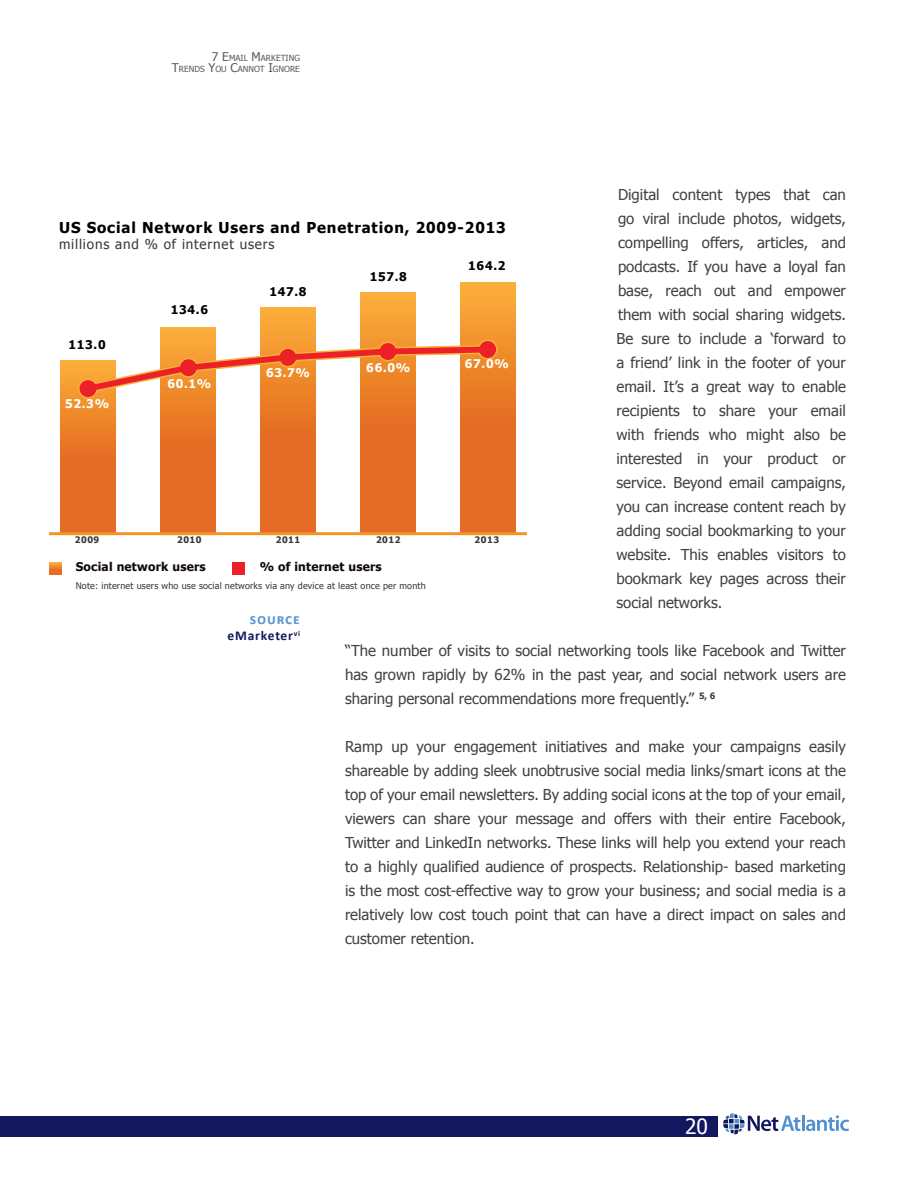
<style>
.page{position:relative;width:918px;height:1188px;background:#fff}
.page>*{position:absolute;margin:0;border:0;box-sizing:border-box;transform-origin:0 0}
.t1{font:21px "Tahoma";color:#fff}
.t2{font:15px/24px "Tahoma";color:#414042;text-align:justify}
.t3{font:700 15px "Tahoma";letter-spacing:.06em;color:#000}
.t4{font:700 15px "Calibri";letter-spacing:.06em;color:#5a96d0}
.t5{font:13.5px "Tahoma";letter-spacing:.06em;color:#3c3633}
.t6{font:700 13.5px "Calibri";color:#12175e}
.t7{font:700 12px "Tahoma";letter-spacing:.02em;color:#100906}
.t8{font:700 12px "Tahoma";letter-spacing:.06em;color:#fff}
.t9{font:700 12px "Tahoma";letter-spacing:.06em;color:#000}
.t10{font:9px "Tahoma";letter-spacing:.02em;color:#3c3633}
.t11{font:700 9px "Tahoma";letter-spacing:.06em;color:#3c3633}
.t12{font:8.4px/10.5px "Tahoma";color:#58595b;text-align:right}
.s1{font-size:12px}
</style>
<div class="page">
<div style="left:0;top:1116px;width:718px;height:21px;background:#12175e"></div>
<svg style="left:723px;top:1113px;width:126px;height:21px"></svg>
<svg style="left:49px;top:282px;width:478px;height:293px"></svg>
<svg style="left:60px;top:361px;width:56px;height:171px;background:#e97827"></svg>
<svg style="left:161px;top:327px;width:55px;height:205px;background:#e87526"></svg>
<svg style="left:260px;top:307px;width:55px;height:225px;background:#e97928"></svg>
<svg style="left:360px;top:293px;width:55px;height:239px;background:#ea7b29"></svg>
<svg style="left:460px;top:283px;width:55px;height:249px;background:#ea7d29"></svg>
<svg style="left:78px;top:340px;width:420px;height:59px"></svg>
<svg style="left:49px;top:562px;width:13px;height:13px"></svg>
<div style="left:233px;top:562px;width:12px;height:13px;background:#ec2127"></div>
<hr style="left:49px;top:532px;width:478px;height:3px;background:#f79225">
<p class="t12" style="left:172px;top:53px;width:130px"><span class="s1">7 E</span>MAIL <span class="s1">M</span> ARKETING<br><span class="s1">T</span>RENDS <span class="s1">Y</span>OU <span class="s1">C</span>ANNOT <span class="s1">I</span>GNORE</p>
<p class="t2" style="left:616px;top:182px;width:231px">Digital content types that can go viral include photos, widgets, compelling offers, articles, and podcasts. If you have a loyal fan base, reach out and empower them with social sharing widgets.<br>Be sure to include a ‘forward to a friend’ link in the footer of your email. It’s a great way to enable recipients to share your email with friends who might also be interested in your product or service. Beyond email campaigns, you can increase content reach by adding social bookmarking to your website. This enables visitors to bookmark key pages across their social networks.</p>
<p class="t2" style="left:345px;top:638px;width:502px">“The number of visits to social networking tools like Facebook and Twitter has grown rapidly by 62% in the past year, and social network users are sharing personal recommendations more frequently.” <sup>5,</sup> <sup>6</sup></p>
<p class="t2" style="left:345px;top:734px;width:502px">Ramp up your engagement initiatives and make your campaigns easily shareable by adding sleek unobtrusive social media links/smart icons at the top of your email newsletters. By adding social icons at the top of your email, viewers can share your message and offers with their entire Facebook, Twitter and LinkedIn networks. These links will help you extend your reach to a highly qualified audience of prospects. Relationship- based marketing is the most cost-effective way to grow your business; and social media is a relatively low cost touch point that can have a direct impact on sales and customer retention.</p>
<p class="t3" style="left:59px;top:217px;width:448px">US Social Network Users and Penetration, 2009-2013</p>
<p class="t5" style="left:59px;top:235px;width:217px">millions and % of internet users</p>
<p class="t9" style="left:468px;top:257px;width:39px">164.2</p>
<p class="t9" style="left:370px;top:269px;width:39px">157.8</p>
<p class="t9" style="left:269px;top:283px;width:39px">147.8</p>
<p class="t9" style="left:171px;top:302px;width:39px">134.6</p>
<p class="t9" style="left:68px;top:336px;width:39px">113.0</p>
<p class="t8" style="left:465px;top:355px;width:45px">67.0%</p>
<p class="t8" style="left:366px;top:359px;width:45px">66.0%</p>
<p class="t8" style="left:266px;top:364px;width:45px">63.7%</p>
<p class="t8" style="left:167px;top:375px;width:45px">60.1%</p>
<p class="t8" style="left:65px;top:395px;width:45px">52.3%</p>
<p class="t11" style="left:75px;top:534px;width:26px">2009</p>
<p class="t11" style="left:177px;top:534px;width:26px">2010</p>
<p class="t11" style="left:276px;top:534px;width:26px">2011</p>
<p class="t11" style="left:376px;top:534px;width:26px">2012</p>
<p class="t11" style="left:475px;top:534px;width:26px">2013</p>
<p class="t7" style="left:260px;top:558px;width:124px">% of internet users</p>
<p class="t7" style="left:76px;top:558px;width:132px">Social network users</p>
<p class="t10" style="left:76px;top:580px;width:352px">Note: internet users who use social networks via any device at least once per month</p>
<p class="t4" style="left:250px;top:610px;width:52px">source</p>
<p class="t6" style="left:228px;top:627px;width:74px">eMarketer<sup>vi</sup></p>
<h1 class="t1" style="left:685px;top:1112px;width:24px">20</h1>
</div>
